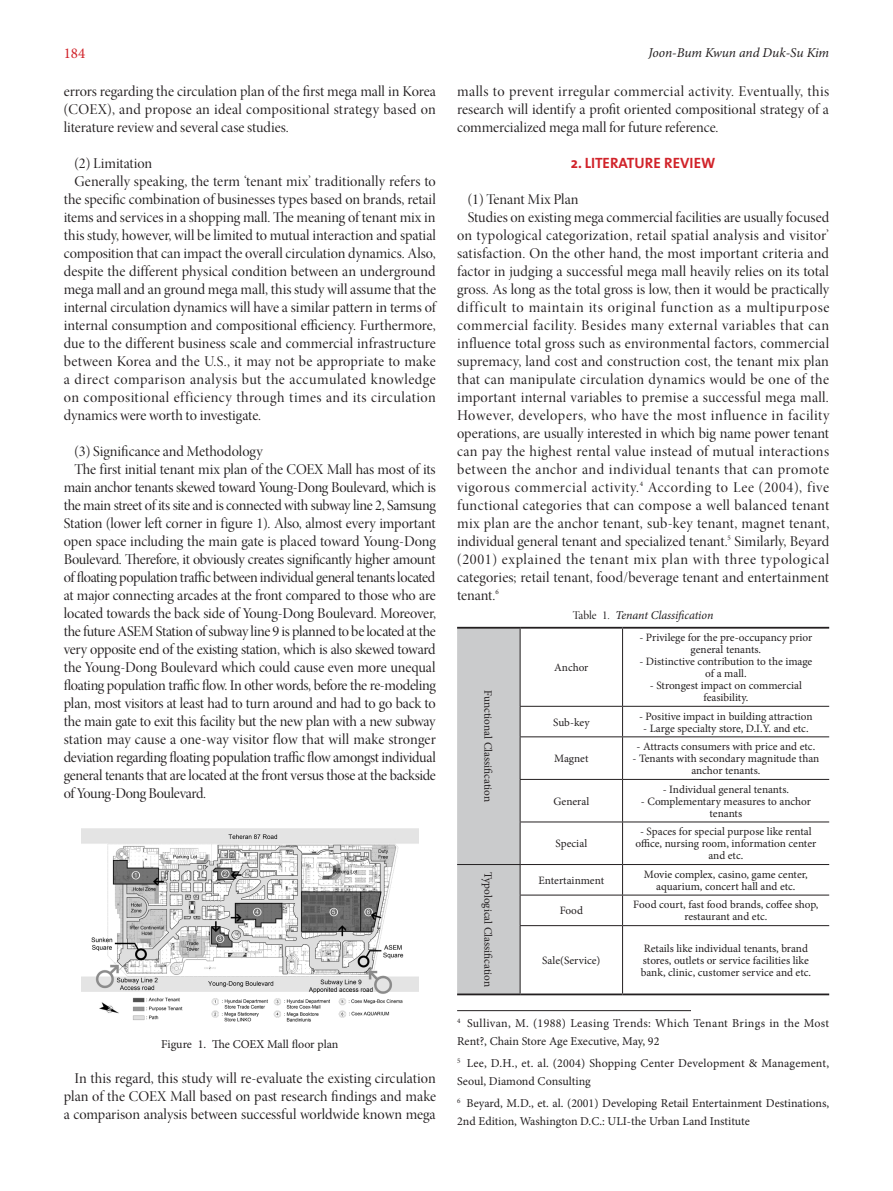
<style>
.page{position:relative;width:893px;height:1191px;background:#fff}
.page>*{position:absolute;margin:0;border:0;box-sizing:border-box;transform-origin:0 0}
.본문1{font:15px/18px "Minion Pro Disp";color:#231f20;text-align:justify}
._1__INTRODUCTION{font:700 15px "The Mix";color:#d1232a}
.t1{font:15px "Minion Pro";color:#d1232a}
.t2{font:italic 13.5px "Minion Pro";letter-spacing:-.015em;color:#231f20}
.각주{font:12px/18px "Minion Pro";color:#231f20}
.각주-2{font:12px/18px "Minion Pro";letter-spacing:.02em;color:#231f20}
.t3{font:italic 12px "Minion Pro";letter-spacing:-.01em;color:#231f20}
.표내용_소{font:11.25px/12px "Minion Pro";color:#231f20;text-align:center}
.s1{font-family:"Minion Pro Disp";font-style:normal}
</style>
<div class="page">
<svg style="left:521px;top:628px;width:308px;height:365px"></svg>
<hr style="left:520px;top:627px;width:103px;height:1px;background:#231f20">
<hr style="left:623px;top:627px;width:206px;height:1px;background:#231f20">
<hr style="left:457px;top:993px;width:63px;height:2px;background:#231f20">
<hr style="left:520px;top:993px;width:103px;height:2px;background:#231f20">
<hr style="left:623px;top:993px;width:206px;height:2px;background:#231f20">
<hr style="left:622px;top:628px;width:1px;height:78px;background:#231f20">
<hr style="left:520px;top:706px;width:103px;height:1px;background:#231f20">
<hr style="left:623px;top:706px;width:206px;height:1px;background:#231f20">
<hr style="left:622px;top:706px;width:1px;height:30px;background:#231f20">
<hr style="left:520px;top:736px;width:103px;height:1px;background:#231f20">
<hr style="left:623px;top:736px;width:206px;height:1px;background:#231f20">
<hr style="left:622px;top:737px;width:1px;height:42px;background:#231f20">
<hr style="left:520px;top:779px;width:103px;height:1px;background:#231f20">
<hr style="left:623px;top:779px;width:206px;height:1px;background:#231f20">
<hr style="left:622px;top:780px;width:1px;height:41px;background:#231f20">
<hr style="left:520px;top:821px;width:103px;height:1px;background:#231f20">
<hr style="left:623px;top:821px;width:206px;height:1px;background:#231f20">
<hr style="left:622px;top:822px;width:1px;height:42px;background:#231f20">
<hr style="left:520px;top:864px;width:103px;height:1px;background:#231f20">
<div style="left:457px;top:627px;width:64px;height:367px;background:#cacbcc"></div>
<hr style="left:623px;top:864px;width:206px;height:1px;background:#231f20">
<svg style="left:622px;top:865px;width:1px;height:29px"></svg>
<hr style="left:520px;top:894px;width:103px;height:1px;background:#231f20">
<hr style="left:520px;top:895px;width:1px;height:30px;background:#231f20">
<hr style="left:623px;top:894px;width:206px;height:1px;background:#231f20">
<hr style="left:622px;top:895px;width:1px;height:30px;background:#231f20">
<hr style="left:520px;top:925px;width:103px;height:1px;background:#231f20">
<hr style="left:520px;top:926px;width:1px;height:67px;background:#231f20">
<hr style="left:623px;top:925px;width:206px;height:1px;background:#231f20">
<hr style="left:622px;top:926px;width:1px;height:67px;background:#231f20">
<hr style="left:457px;top:1010px;width:234px;height:1px;background:#231f20">
<img style="left:82px;top:828px;width:337px;height:194px">
<p class="t1" style="left:64px;top:43px;width:23px">184</p>
<p class="t2" style="left:649px;top:43px;width:182px">Joon-Bum Kwun and Duk-Su Kim</p>
<p class="본문1" style="left:64px;top:82px;width:374px">errors regarding the circulation plan of the first mega mall in Korea (COEX), and propose an ideal compositional strategy based on literature review and several case studies.</p>
<p class="본문1" style="left:74px;top:154px;width:79px">(2) Limitation</p>
<p class="본문1" style="left:64px;top:172px;width:374px;text-indent:11px">Generally speaking, the term ‘tenant mix’ traditionally refers to the specific combination of businesses types based on brands, retail items and services in a shopping mall. The meaning of tenant mix in this study, however, will be limited to mutual interaction and spatial composition that can impact the overall circulation dynamics. Also, despite the different physical condition between an underground mega mall and an ground mega mall, this study will assume that the internal circulation dynamics will have a similar pattern in terms of internal consumption and compositional efficiency. Furthermore, due to the different business scale and commercial infrastructure between Korea and the U.S., it may not be appropriate to make a direct comparison analysis but the accumulated knowledge on compositional efficiency through times and its circulation dynamics were worth to investigate.</p>
<p class="본문1" style="left:74px;top:442px;width:190px">(3) Significance and Methodology</p>
<p class="본문1" style="left:64px;top:460px;width:374px;text-indent:11px">The first initial tenant mix plan of the COEX Mall has most of its main anchor tenants skewed toward Young-Dong Boulevard, which is the main street of its site and is connected with subway line 2, Samsung Station (lower left corner in figure 1). Also, almost every important open space including the main gate is placed toward Young-Dong Boulevard. Therefore, it obviously creates significantly higher amount of floating population traffic between individual general tenants located at major connecting arcades at the front compared to those who are located towards the back side of Young-Dong Boulevard. Moreover, the future ASEM Station of subway line 9 is planned to be located at the very opposite end of the existing station, which is also skewed toward the Young-Dong Boulevard which could cause even more unequal floating population traffic flow. In other words, before the re-modeling plan, most visitors at least had to turn around and had to go back to the main gate to exit this facility but the new plan with a new subway station may cause a one-way visitor flow that will make stronger deviation regarding floating population traffic flow amongst individual general tenants that are located at the front versus those at the backside of Young-Dong Boulevard.</p>
<p class="본문1" style="left:457px;top:82px;width:374px">malls to prevent irregular commercial activity. Eventually, this research will identify a profit oriented compositional strategy of a commercialized mega mall for future reference.</p>
<p class="_1__INTRODUCTION" style="left:571px;top:151px;width:146px">2. LITERATURE REVIEW</p>
<p class="본문1" style="left:468px;top:190px;width:112px">(1) Tenant Mix Plan</p>
<p class="본문1" style="left:457px;top:208px;width:374px;text-indent:11px">Studies on existing mega commercial facilities are usually focused on typological categorization, retail spatial analysis and visitor’ satisfaction. On the other hand, the most important criteria and factor in judging a successful mega mall heavily relies on its total gross. As long as the total gross is low, then it would be practically difficult to maintain its original function as a multipurpose commercial facility. Besides many external variables that can influence total gross such as environmental factors, commercial supremacy, land cost and construction cost, the tenant mix plan that can manipulate circulation dynamics would be one of the important internal variables to premise a successful mega mall.<br>However, developers, who have the most influence in facility operations, are usually interested in which big name power tenant can pay the highest rental value instead of mutual interactions between the anchor and individual tenants that can promote vigorous commercial activity.<sup>4</sup> According to Lee (2004), five functional categories that can compose a well balanced tenant mix plan are the anchor tenant, sub-key tenant, magnet tenant, individual general tenant and specialized tenant.<sup>5</sup> Similarly, Beyard (2001) explained the tenant mix plan with three typological categories; retail tenant, food/beverage tenant and entertainment tenant.<sup>6</sup></p>
<p class="t3" style="left:573px;top:606px;width:142px"><span class="s1">Table 1.</span> Tenant Classification</p>
<p class="표내용_소" style="left:639px;top:631px;width:174px">- Privilege for the pre-occupancy prior general tenants.</p>
<p class="표내용_소" style="left:639px;top:655px;width:174px">- Distinctive contribution to the image of a mall.</p>
<p class="표내용_소" style="left:650px;top:679px;width:154px">- Strongest impact on commercial feasibility.</p>
<p class="표내용_소" style="left:554px;top:661px;width:36px">Anchor</p>
<p class="표내용_소" style="left:494px;top:690px;width:113px;rotate:90deg">Functional Classification</p>
<p class="표내용_소" style="left:639px;top:710px;width:175px">- Positive impact in building attraction</p>
<p class="표내용_소" style="left:643px;top:722px;width:167px">- Large specialty store, D.I.Y. and etc.</p>
<p class="표내용_소" style="left:553px;top:716px;width:38px">Sub-key</p>
<p class="표내용_소" style="left:637px;top:740px;width:180px">- Attracts consumers with price and etc.</p>
<p class="표내용_소" style="left:632px;top:752px;width:188px">- Tenants with secondary magnitude than anchor tenants.</p>
<p class="표내용_소" style="left:554px;top:752px;width:36px">Magnet</p>
<p class="표내용_소" style="left:663px;top:783px;width:128px">- Individual general tenants.</p>
<p class="표내용_소" style="left:641px;top:795px;width:172px">- Complementary measures to anchor tenants</p>
<p class="표내용_소" style="left:553px;top:795px;width:37px">General</p>
<p class="표내용_소" style="left:555px;top:837px;width:33px">Special</p>
<p class="표내용_소" style="left:635px;top:825px;width:182px">- Spaces for special purpose like rental office, nursing room, information center and etc.</p>
<p class="각주" style="left:161px;top:1035px;width:179px">Figure 1. The COEX Mall floor plan</p>
<p class="본문1" style="left:64px;top:1069px;width:374px;text-indent:11px">In this regard, this study will re-evaluate the existing circulation plan of the COEX Mall based on past research findings and make a comparison analysis between successful worldwide known mega</p>
<p class="표내용_소" style="left:494px;top:871px;width:117px;rotate:90deg">Typological Classification</p>
<p class="표내용_소" style="left:539px;top:874px;width:67px">Entertainment</p>
<p class="표내용_소" style="left:644px;top:868px;width:165px">Movie complex, casino, game center, aquarium, concert hall and etc.</p>
<p class="표내용_소" style="left:560px;top:905px;width:25px">Food</p>
<p class="표내용_소" style="left:633px;top:899px;width:187px">Food court, fast food brands, coffee shop, restaurant and etc.</p>
<p class="표내용_소" style="left:542px;top:954px;width:60px">Sale(Service)</p>
<p class="표내용_소" style="left:641px;top:942px;width:172px;text-align:left">Retails like individual tenants, brand stores, outlets or service facilities like bank, clinic, customer service and etc.</p>
<p class="각주-2" style="left:457px;top:1013px;width:374px"><sup>4</sup> Sullivan, M. (1988) Leasing Trends: Which Tenant Brings in the Most<br>Rent?, Chain Store Age Executive, May, 92</p>
<p class="각주" style="left:457px;top:1054px;width:373px"><sup>5</sup> Lee, D.H., et. al. (2004) Shopping Center Development &amp; Management,<br>Seoul, Diamond Consulting</p>
<p class="각주" style="left:457px;top:1094px;width:374px"><sup>6</sup> Beyard, M.D., et. al. (2001) Developing Retail Entertainment Destinations,<br>2nd Edition, Washington D.C.: ULI-the Urban Land Institute</p>
</div>
